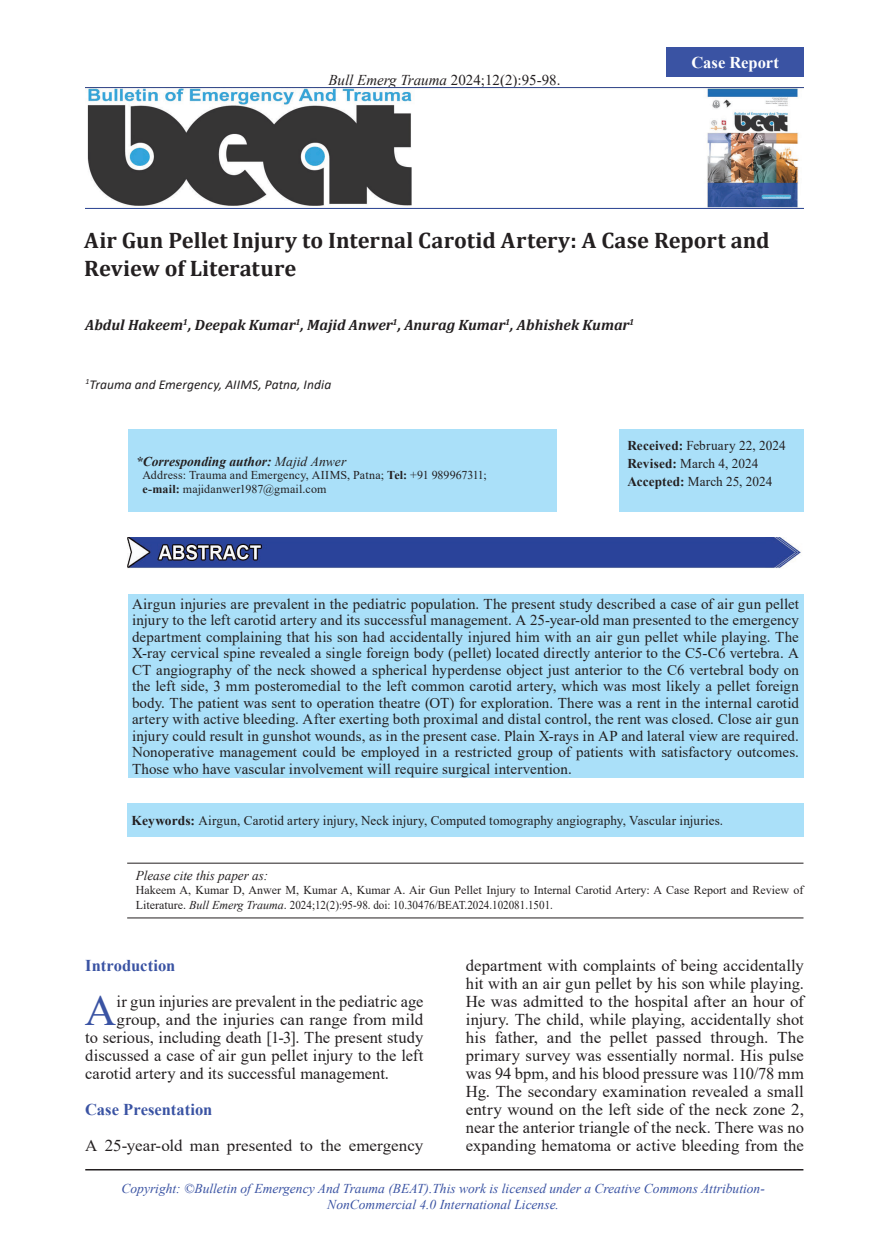
<style>
.page{position:relative;width:889px;height:1242px;background:#fff}
.page>*{position:absolute;margin:0;border:0;box-sizing:border-box;transform-origin:0 0}
.t1{font:43.65px "Times New Roman";color:#3a53a3}
.t2{font:700 22.5px/27px "Cambria";letter-spacing:.005em;color:#231f20}
.t3{font:16.5px/18px "Times New Roman";color:#231f20;text-align:justify}
.t4{font:700 16.5px "Times New Roman";color:#3a53a3}
.t5{font:700 16.5px "Times New Roman";color:#fff}
.t6{font:15px/16.5px "Times New Roman";letter-spacing:.005em;color:#231f20;text-align:justify}
.t7{font:italic 700 15px "Cambria";color:#231f20}
.t8{font:13.5px/18px "Times New Roman";letter-spacing:.01em;color:#231f20}
.t9{font:italic 13.5px/16.2px "Times New Roman";color:#3a53a3;text-align:center}
.t10{font:italic 13.5px "Calibri";letter-spacing:.005em;color:#231f20}
.t11{font:italic 700 13.5px "Times New Roman";color:#231f20}
.t12{font:italic 13.5px "Times New Roman";color:#231f20}
.t13{font:12px/14.4px "Times New Roman";color:#231f20}
.s1{font-style:italic}
.s2{font-weight:400}
.s3{font-weight:700}
</style>
<div class="page">
<img style="left:85px;top:88px;width:719px;height:121px">
<div style="left:666px;top:48px;width:138px;height:29px;background:#3a53a3"></div>
<div style="left:128px;top:594px;width:675px;height:184px;background:#aae0f9"></div>
<hr style="left:127px;top:917px;width:676px;height:1px;background:#231f20">
<hr style="left:127px;top:863px;width:676px;height:1px;background:#231f20">
<div style="left:128px;top:430px;width:428px;height:82px;background:#aae0f9"></div>
<div style="left:619px;top:430px;width:184px;height:82px;background:#aae0f9"></div>
<img style="left:128px;top:538px;width:673px;height:30px">
<div style="left:127px;top:803px;width:676px;height:34px;background:#aae0f9"></div>
<hr style="left:85px;top:1169px;width:718px;height:1px;background:#231f20">
<p class="t6" style="left:328px;top:72px;width:233px"><span class="s1">Bull Emerg Trauma</span> 2024;12(2):95-98.</p>
<p class="t5" style="left:691px;top:50px;width:89px">Case Report</p>
<h2 class="t2" style="left:84px;top:226px;width:687px">Air Gun Pellet Injury to Internal Carotid Artery: A Case Report and<br>Review of Literature</h2>
<p class="t7" style="left:85px;top:314px;width:551px">Abdul Hakeem<sup>1</sup>, Deepak Kumar<sup>1</sup>, Majid Anwer<sup>1</sup>, Anurag Kumar<sup>1</sup>, Abhishek Kumar<sup>1</sup></p>
<p class="t10" style="left:86px;top:375px;width:247px"><sup>1</sup>Trauma and Emergency, AIIMS, Patna, India</p>
<p class="t11" style="left:136px;top:451px;width:212px">*Corresponding author: <span class="s2">Majid Anwer</span></p>
<p class="t13" style="left:142px;top:468px;width:346px;line-height:13.5px">Address: Trauma and Emergency, AIIMS, Patna; <span class="s3">Tel:</span> +91 989967311; <span class="s3">e-mail:</span> majidanwer1987@gmail.com</p>
<p class="t8" style="left:627px;top:436px;width:160px"><span class="s3">Received:</span> February 22, 2024<br><span class="s3">Revised:</span> March 4, 2024<br><span class="s3">Accepted:</span> March 25, 2024</p>
<p class="t6" style="left:132px;top:595px;width:668px">Airgun injuries are prevalent in the pediatric population. The present study described a case of air gun pellet injury to the left carotid artery and its successful management. A 25-year-old man presented to the emergency department complaining that his son had accidentally injured him with an air gun pellet while playing. The X-ray cervical spine revealed a single foreign body (pellet) located directly anterior to the C5-C6 vertebra. A CT angiography of the neck showed a spherical hyperdense object just anterior to the C6 vertebral body on the left side, 3 mm posteromedial to the left common carotid artery, which was most likely a pellet foreign body. The patient was sent to operation theatre (OT) for exploration. There was a rent in the internal carotid artery with active bleeding. After exerting both proximal and distal control, the rent was closed. Close air gun injury could result in gunshot wounds, as in the present case. Plain X-rays in AP and lateral view are required.<br>Nonoperative management could be employed in a restricted group of patients with satisfactory outcomes.<br>Those who have vascular involvement will require surgical intervention.</p>
<p class="t8" style="left:132px;top:810px;width:593px"><span class="s3">Keywords:</span> Airgun, Carotid artery injury, Neck injury, Computed tomography angiography, Vascular injuries.</p>
<p class="t12" style="left:136px;top:866px;width:134px">Please cite this paper as:</p>
<p class="t13" style="left:136px;top:882px;width:669px">Hakeem A, Kumar D, Anwer M, Kumar A, Kumar A. Air Gun Pellet Injury to Internal Carotid Artery: A Case Report and Review of<br>Literature. <span class="s1">Bull Emerg Trauma</span>. 2024;12(2):95-98. doi: 10.30476/BEAT.2024.102081.1501.</p>
<p class="t4" style="left:85px;top:953px;width:92px">Introduction</p>
<h1 class="t1" style="left:85px;top:979px;width:33px">A</h1>
<p class="t3" style="left:116px;top:992px;width:308px">ir gun injuries are prevalent in the pediatric age</p>
<p class="t3" style="left:116px;top:1010px;width:308px">group, and the injuries can range from mild</p>
<p class="t3" style="left:85px;top:1028px;width:339px">to serious, including death [1-3]. The present study</p>
<p class="t3" style="left:85px;top:1046px;width:339px">discussed a case of air gun pellet injury to the left</p>
<p class="t3" style="left:85px;top:1064px;width:305px">carotid artery and its successful management.</p>
<p class="t4" style="left:85px;top:1097px;width:129px">Case Presentation</p>
<p class="t3" style="left:85px;top:1136px;width:339px">A 25-year-old man presented to the emergency</p>
<p class="t3" style="left:466px;top:956px;width:339px">department with complaints of being accidentally hit with an air gun pellet by his son while playing.<br>He was admitted to the hospital after an hour of injury. The child, while playing, accidentally shot his father, and the pellet passed through. The primary survey was essentially normal. His pulse was 94 bpm, and his blood pressure was 110/78 mm Hg. The secondary examination revealed a small entry wound on the left side of the neck zone 2, near the anterior triangle of the neck. There was no expanding hematoma or active bleeding from the</p>
<p class="t9" style="left:121px;top:1180px;width:645px">Copyright: ©Bulletin of Emergency And Trauma (BEAT).This work is licensed under a Creative Commons Attribution-<br>NonCommercial 4.0 International License.</p>
</div>
